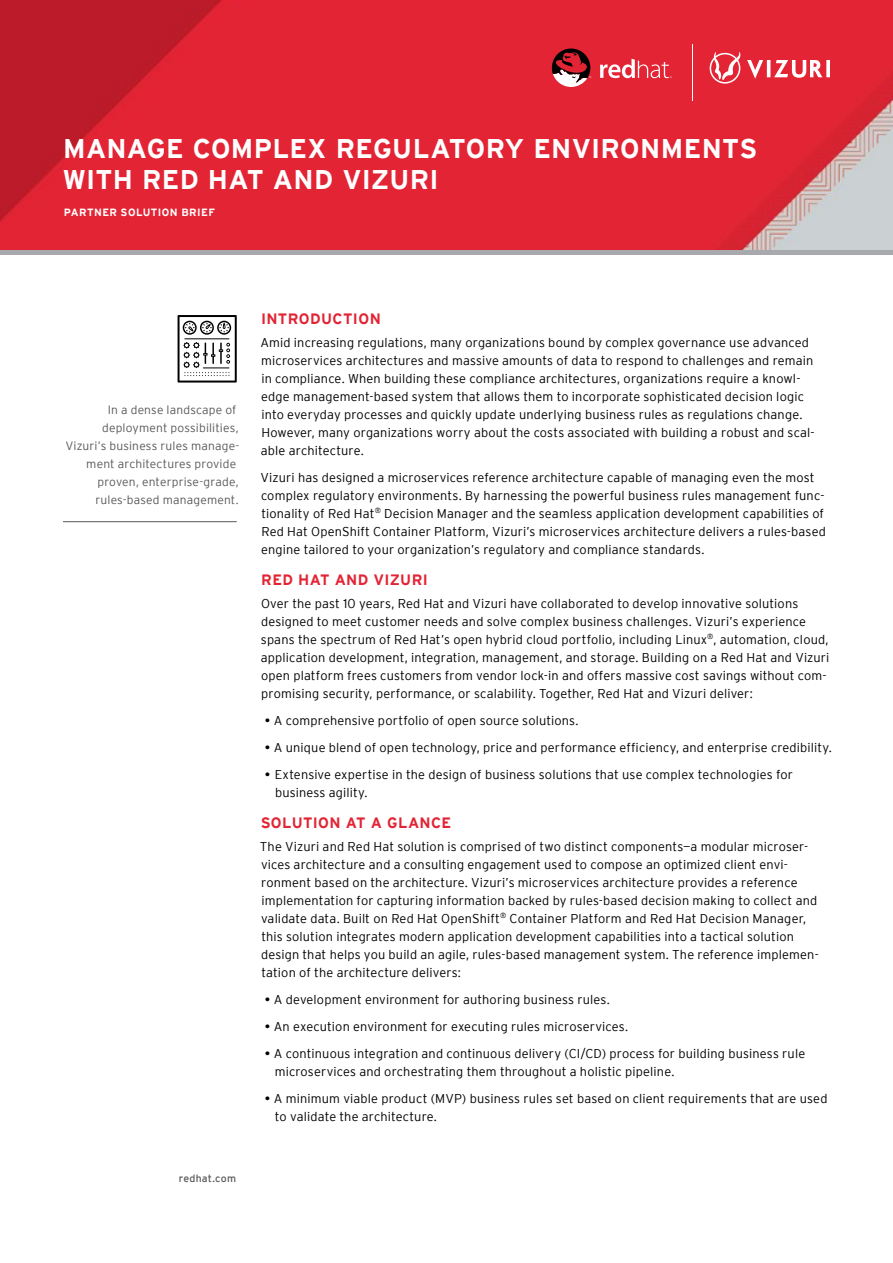
<style>
.page{position:relative;width:893px;height:1263px;background:#fff}
.page>*{position:absolute;margin:0;border:0;box-sizing:border-box;transform-origin:0 0}
.t1{font:700 27px/31.5px "Interstate";letter-spacing:.01em;color:#fff}
.t2{font:700 15px "Interstate";letter-spacing:.025em;color:#e22434}
.t3{font:300 12.75px/18px "Interstate";letter-spacing:.01em;color:#000}
.t4{font:300 12px/18px "Interstate";letter-spacing:.015em;color:#58595b;text-align:right}
.t5{font:700 10.5px "Interstate";letter-spacing:.04em;color:#fff}
.t6{font:10.5px "Interstate";letter-spacing:.02em;color:#58595b}
.s1{font-weight:400}
</style>
<div class="page">
<img style="left:0;top:0;width:893px;height:250px">
<hr style="left:63px;top:521px;width:174px;height:1px;background:#58595b">
<svg style="left:178px;top:315px;width:59px;height:67px"></svg>
<hr style="left:692px;top:44px;width:1px;height:57px;background:#fff">
<svg style="left:600px;top:59px;width:72px;height:19px"></svg>
<svg style="left:552px;top:49px;width:39px;height:38px"></svg>
<svg style="left:710px;top:52px;width:120px;height:32px"></svg>
<div style="left:0;top:250px;width:893px;height:5px;background:#a7a9ac"></div>
<h1 class="t1" style="left:62px;top:132px;width:696px">MANAGE COMPLEX REGULATORY ENVIRONMENTS<br>WITH RED HAT AND VIZURI</h1>
<p class="t5" style="left:64px;top:206px;width:153px">PARTNER SOLUTION BRIEF</p>
<p class="t4" style="left:65px;top:401px;width:175px">In a dense landscape of deployment possibilities,<br>Vizuri’s business rules manage&shy;ment architectures provide proven, enterprise-grade, rules-based management.</p>
<p class="t6" style="left:179px;top:1172px;width:59px">redhat.com</p>
<p class="t2" style="left:261px;top:310px;width:121px">INTRODUCTION</p>
<p class="t3" style="left:260px;top:333px;width:556px">Amid increasing regulations, many organizations bound by complex governance use advanced microservices architectures and massive amounts of data to respond to challenges and remain in compliance. When building these compliance architectures, organizations require a knowl&shy;edge management-based system that allows them to incorporate sophisticated decision logic into everyday processes and quickly update underlying business rules as regulations change.<br>However, many organizations worry about the costs associated with building a robust and scal&shy;able architecture.</p>
<p class="t3" style="left:261px;top:468px;width:567px">Vizuri has designed a microservices reference architecture capable of managing even the most complex regulatory environments. By harnessing the powerful business rules management func&shy;tionality of Red Hat<sup>®</sup> Decision Manager and the seamless application development capabilities of Red Hat OpenShift Container Platform, Vizuri’s microservices architecture delivers a rules-based engine tailored to your organization’s regulatory and compliance standards.</p>
<p class="t2" style="left:261px;top:571px;width:168px">RED HAT AND VIZURI</p>
<p class="t3" style="left:261px;top:594px;width:570px">Over the past 10 years, Red Hat and Vizuri have collaborated to develop innovative solutions designed to meet customer needs and solve complex business challenges. Vizuri’s experience spans the spectrum of Red Hat’s open hybrid cloud portfolio, including Linux<sup>®</sup>, automation, cloud, application development, integration, management, and storage. Building on a Red Hat and Vizuri open platform frees customers from vendor lock-in and offers massive cost savings without com&shy;promising security, performance, or scalability. Together, Red Hat and Vizuri deliver:</p>
<p class="t3" style="left:265px;top:711px;width:315px"><span class="s1">•</span> A comprehensive portfolio of open source solutions.</p>
<p class="t3" style="left:265px;top:738px;width:569px"><span class="s1">•</span> A unique blend of open technology, price and performance efficiency, and enterprise credibility.</p>
<p class="t3" style="left:275px;top:765px;width:519px;text-indent:-10px"><span class="s1">•</span> Extensive expertise in the design of business solutions that use complex technologies for business agility.</p>
<p class="t2" style="left:261px;top:814px;width:192px">SOLUTION AT A GLANCE</p>
<p class="t3" style="left:260px;top:837px;width:560px">The Vizuri and Red Hat solution is comprised of two distinct components—a modular microser&shy;vices architecture and a consulting engagement used to compose an optimized client envi&shy;ronment based on the architecture. Vizuri’s microservices architecture provides a reference implementation for capturing information backed by rules-based decision making to collect and validate data. Built on Red Hat OpenShift<sup>®</sup> Container Platform and Red Hat Decision Manager, this solution integrates modern application development capabilities into a tactical solution design that helps you build an agile, rules-based management system. The reference implemen&shy;tation of the architecture delivers:</p>
<p class="t3" style="left:265px;top:990px;width:347px"><span class="s1">•</span> A development environment for authoring business rules.</p>
<p class="t3" style="left:265px;top:1017px;width:365px"><span class="s1">•</span> An execution environment for executing rules microservices.</p>
<p class="t3" style="left:275px;top:1044px;width:532px;text-indent:-10px"><span class="s1">•</span> A continuous integration and continuous delivery (CI/CD) process for building business rule microservices and orchestrating them throughout a holistic pipeline.</p>
<p class="t3" style="left:275px;top:1089px;width:554px;text-indent:-10px"><span class="s1">•</span> A minimum viable product (MVP) business rules set based on client requirements that are used to validate the architecture.</p>
</div>
